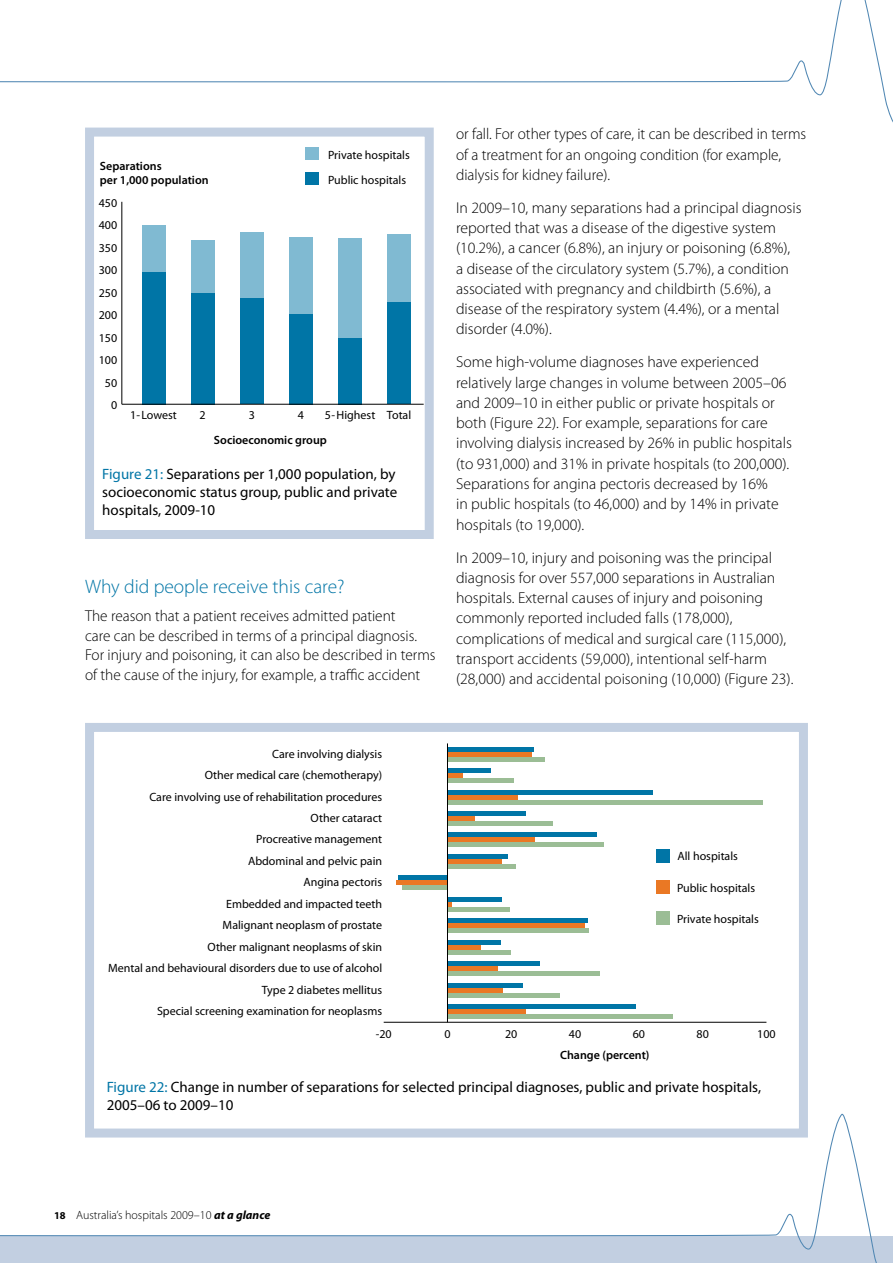
<style>
.page{position:relative;width:893px;height:1263px;background:#fff}
.page>*{position:absolute;margin:0;border:0;box-sizing:border-box;transform-origin:0 0}
.t1{font:300 19.5px "Myriad Pro";color:#0075a6}
.t2{font:300 15.75px/20.2px "Myriad Pro";color:#000}
.t3{font:15px/18px "Myriad Pro";color:#000;text-align:justify}
.t4{font:12px/25.7px "Myriad Pro";color:#000}
.t5{font:600 12px/14.4px "Myriad Pro";color:#000}
.t6{font:300 12px "Myriad Pro";color:#000}
.s1{color:#0075a6}
.s2{font-weight:700;font-size:10.5px}
.s3{font-weight:700;font-style:italic}
</style>
<div class="page">
<svg style="left:0;top:1113px;width:893px;height:150px"></svg>
<svg style="left:0;top:0;width:893px;height:128px"></svg>
<hr style="left:121px;top:202px;width:1px;height:202px;background:#000">
<div style="left:306px;top:147px;width:13px;height:12px;background:#80bad2"></div>
<div style="left:142px;top:225px;width:23px;height:47px;background:#80bad2"></div>
<div style="left:191px;top:241px;width:23px;height:52px;background:#80bad2"></div>
<div style="left:240px;top:232px;width:24px;height:67px;background:#80bad2"></div>
<div style="left:289px;top:237px;width:24px;height:77px;background:#80bad2"></div>
<div style="left:338px;top:239px;width:24px;height:99px;background:#80bad2"></div>
<div style="left:387px;top:234px;width:24px;height:68px;background:#80bad2"></div>
<div style="left:306px;top:172px;width:13px;height:13px;background:#0075a6"></div>
<div style="left:142px;top:272px;width:23px;height:132px;background:#0075a6"></div>
<div style="left:191px;top:293px;width:23px;height:111px;background:#0075a6"></div>
<div style="left:240px;top:299px;width:24px;height:105px;background:#0075a6"></div>
<div style="left:289px;top:314px;width:24px;height:90px;background:#0075a6"></div>
<div style="left:338px;top:338px;width:24px;height:66px;background:#0075a6"></div>
<div style="left:387px;top:302px;width:24px;height:102px;background:#0075a6"></div>
<hr style="left:122px;top:404px;width:302px;height:1px;background:#000">
<div style="left:85px;top:128px;width:349px;height:411px;border:9px solid #c2cfe1"></div>
<div style="left:90px;top:727px;width:713px;height:406px;background:#fff"></div>
<hr style="left:384px;top:1022px;width:382px;height:1px;background:#000">
<div style="left:657px;top:911px;width:13px;height:14px;background:#9bbd95"></div>
<hr style="left:447px;top:757px;width:98px;height:4px;background:#9bbd95">
<div style="left:447px;top:778px;width:67px;height:5px;background:#9bbd95"></div>
<hr style="left:447px;top:800px;width:316px;height:4px;background:#9bbd95">
<div style="left:447px;top:821px;width:106px;height:5px;background:#9bbd95"></div>
<hr style="left:447px;top:843px;width:157px;height:4px;background:#9bbd95">
<div style="left:447px;top:864px;width:69px;height:5px;background:#9bbd95"></div>
<div style="left:402px;top:885px;width:45px;height:5px;background:#9bbd95"></div>
<hr style="left:447px;top:907px;width:63px;height:4px;background:#9bbd95">
<div style="left:447px;top:928px;width:142px;height:5px;background:#9bbd95"></div>
<hr style="left:447px;top:950px;width:64px;height:4px;background:#9bbd95">
<div style="left:447px;top:971px;width:153px;height:5px;background:#9bbd95"></div>
<hr style="left:447px;top:993px;width:113px;height:4px;background:#9bbd95">
<div style="left:447px;top:1014px;width:226px;height:5px;background:#9bbd95"></div>
<div style="left:657px;top:880px;width:13px;height:14px;background:#ea7824"></div>
<hr style="left:447px;top:752px;width:85px;height:4px;background:#ea7824">
<div style="left:447px;top:773px;width:16px;height:5px;background:#ea7824"></div>
<hr style="left:447px;top:795px;width:71px;height:4px;background:#ea7824">
<div style="left:447px;top:816px;width:28px;height:5px;background:#ea7824"></div>
<hr style="left:447px;top:838px;width:88px;height:4px;background:#ea7824">
<div style="left:447px;top:859px;width:55px;height:5px;background:#ea7824"></div>
<div style="left:396px;top:880px;width:51px;height:5px;background:#ea7824"></div>
<svg style="left:448px;top:902px;width:4px;height:4px"></svg>
<div style="left:447px;top:923px;width:138px;height:5px;background:#ea7824"></div>
<hr style="left:447px;top:945px;width:34px;height:4px;background:#ea7824">
<div style="left:447px;top:966px;width:51px;height:5px;background:#ea7824"></div>
<hr style="left:447px;top:988px;width:56px;height:4px;background:#ea7824">
<div style="left:447px;top:1009px;width:79px;height:5px;background:#ea7824"></div>
<div style="left:657px;top:849px;width:13px;height:13px;background:#0075a6"></div>
<hr style="left:447px;top:747px;width:87px;height:4px;background:#0075a6">
<div style="left:447px;top:768px;width:44px;height:5px;background:#0075a6"></div>
<hr style="left:447px;top:790px;width:206px;height:4px;background:#0075a6">
<div style="left:447px;top:811px;width:79px;height:5px;background:#0075a6"></div>
<hr style="left:447px;top:833px;width:150px;height:4px;background:#0075a6">
<div style="left:447px;top:854px;width:61px;height:5px;background:#0075a6"></div>
<div style="left:398px;top:875px;width:49px;height:5px;background:#0075a6"></div>
<hr style="left:447px;top:897px;width:55px;height:4px;background:#0075a6">
<div style="left:447px;top:918px;width:141px;height:5px;background:#0075a6"></div>
<hr style="left:447px;top:940px;width:54px;height:4px;background:#0075a6">
<div style="left:447px;top:961px;width:93px;height:5px;background:#0075a6"></div>
<hr style="left:447px;top:983px;width:76px;height:4px;background:#0075a6">
<div style="left:447px;top:1004px;width:189px;height:5px;background:#0075a6"></div>
<hr style="left:447px;top:743px;width:1px;height:279px;background:#000">
<div style="left:85px;top:723px;width:723px;height:414px;border:9px solid #c2cfe1"></div>
<p class="t5" style="left:100px;top:158px;width:110px">Separations<br>per 1,000 population</p>
<p class="t4" style="left:99px;top:190px;width:20px">450</p>
<p class="t4" style="left:99px;top:212px;width:20px">400</p>
<p class="t4" style="left:99px;top:235px;width:20px">350</p>
<p class="t4" style="left:99px;top:257px;width:20px">300</p>
<p class="t4" style="left:99px;top:280px;width:20px">250</p>
<p class="t4" style="left:99px;top:302px;width:20px">200</p>
<p class="t4" style="left:99px;top:325px;width:20px">150</p>
<p class="t4" style="left:99px;top:347px;width:20px">100</p>
<p class="t4" style="left:105px;top:370px;width:14px">50</p>
<p class="t4" style="left:328px;top:141px;width:83px">Private hospitals<br>Public hospitals</p>
<p class="t4" style="left:111px;top:392px;width:8px">0</p>
<p class="t4" style="left:130px;top:402px;width:48px">1- Lowest</p>
<p class="t4" style="left:200px;top:402px;width:8px">2</p>
<p class="t4" style="left:249px;top:402px;width:8px">3</p>
<p class="t4" style="left:298px;top:402px;width:8px">4</p>
<p class="t4" style="left:325px;top:402px;width:88px">5- Highest Total</p>
<p class="t5" style="left:214px;top:433px;width:114px">Socioeconomic group</p>
<p class="t3" style="left:102px;top:465px;width:297px"><span class="s1">Figure 21:</span> Separations per 1,000 population, by socioeconomic status group, public and private hospitals, 2009-10</p>
<p class="t1" style="left:85px;top:574px;width:261px">Why did people receive this care?</p>
<p class="t2" style="left:85px;top:606px;width:352px;line-height:19.6px">The reason that a patient receives admitted patient<br>care can be described in terms of a principal diagnosis.<br>For injury and poisoning, it can also be described in terms of the cause of the injury, for example, a traffic accident</p>
<p class="t2" style="left:456px;top:124px;width:352px">or fall. For other types of care, it can be described in terms of a treatment for an ongoing condition (for example, dialysis for kidney failure).</p>
<p class="t2" style="left:456px;top:197px;width:347px">In 2009–10, many separations had a principal diagnosis reported that was a disease of the digestive system (10.2%), a cancer (6.8%), an injury or poisoning (6.8%),<br>a disease of the circulatory system (5.7%), a condition associated with pregnancy and childbirth (5.6%), a disease of the respiratory system (4.4%), or a mental disorder (4.0%).</p>
<p class="t2" style="left:456px;top:352px;width:337px">Some high-volume diagnoses have experienced relatively large changes in volume between 2005–06 and 2009–10 in either public or private hospitals or both (Figure 22). For example, separations for care involving dialysis increased by 26% in public hospitals (to 931,000) and 31% in private hospitals (to 200,000).<br>Separations for angina pectoris decreased by 16%<br>in public hospitals (to 46,000) and by 14% in private hospitals (to 19,000).</p>
<p class="t2" style="left:456px;top:547px;width:339px">In 2009–10, injury and poisoning was the principal diagnosis for over 557,000 separations in Australian hospitals. External causes of injury and poisoning commonly reported included falls (178,000), complications of medical and surgical care (115,000), transport accidents (59,000), intentional self-harm (28,000) and accidental poisoning (10,000) (Figure 23).</p>
<p class="t4" style="left:272px;top:741px;width:111px">Care involving dialysis</p>
<p class="t4" style="left:205px;top:762px;width:179px">Other medical care (chemotherapy)</p>
<p class="t4" style="left:149px;top:783px;width:234px">Care involving use of rehabilitation procedures</p>
<p class="t4" style="left:311px;top:805px;width:73px">Other cataract</p>
<p class="t4" style="left:256px;top:826px;width:128px">Procreative management</p>
<p class="t4" style="left:248px;top:848px;width:136px">Abdominal and pelvic pain</p>
<p class="t4" style="left:303px;top:869px;width:80px">Angina pectoris</p>
<p class="t4" style="left:226px;top:891px;width:158px">Embedded and impacted teeth</p>
<p class="t4" style="left:223px;top:912px;width:161px">Malignant neoplasm of prostate</p>
<p class="t4" style="left:208px;top:934px;width:176px">Other malignant neoplasms of skin</p>
<p class="t4" style="left:108px;top:955px;width:276px">Mental and behavioural disorders due to use of alcohol</p>
<p class="t4" style="left:262px;top:976px;width:122px">Type 2 diabetes mellitus</p>
<p class="t4" style="left:157px;top:998px;width:227px">Special screening examination for neoplasms</p>
<p class="t4" style="left:677px;top:843px;width:62px">All hospitals</p>
<p class="t4" style="left:677px;top:874px;width:80px">Public hospitals</p>
<p class="t4" style="left:677px;top:906px;width:83px">Private hospitals</p>
<p class="t4" style="left:376px;top:1021px;width:17px">-20</p>
<p class="t4" style="left:444px;top:1021px;width:8px">0</p>
<p class="t4" style="left:505px;top:1021px;width:14px">20</p>
<p class="t4" style="left:569px;top:1021px;width:14px">40</p>
<p class="t4" style="left:633px;top:1021px;width:14px">60</p>
<p class="t4" style="left:696px;top:1021px;width:14px">80</p>
<p class="t4" style="left:757px;top:1021px;width:20px">100</p>
<p class="t5" style="left:560px;top:1047px;width:91px">Change (percent)</p>
<p class="t3" style="left:107px;top:1078px;width:656px"><span class="s1">Figure 22:</span> Change in number of separations for selected principal diagnoses, public and private hospitals,<br>2005–06 to 2009–10</p>
<p class="t6" style="left:54px;top:1207px;width:218px"><span class="s2">18</span> Australia’s hospitals 2009–10 <span class="s3">at a glance</span></p>
</div>
